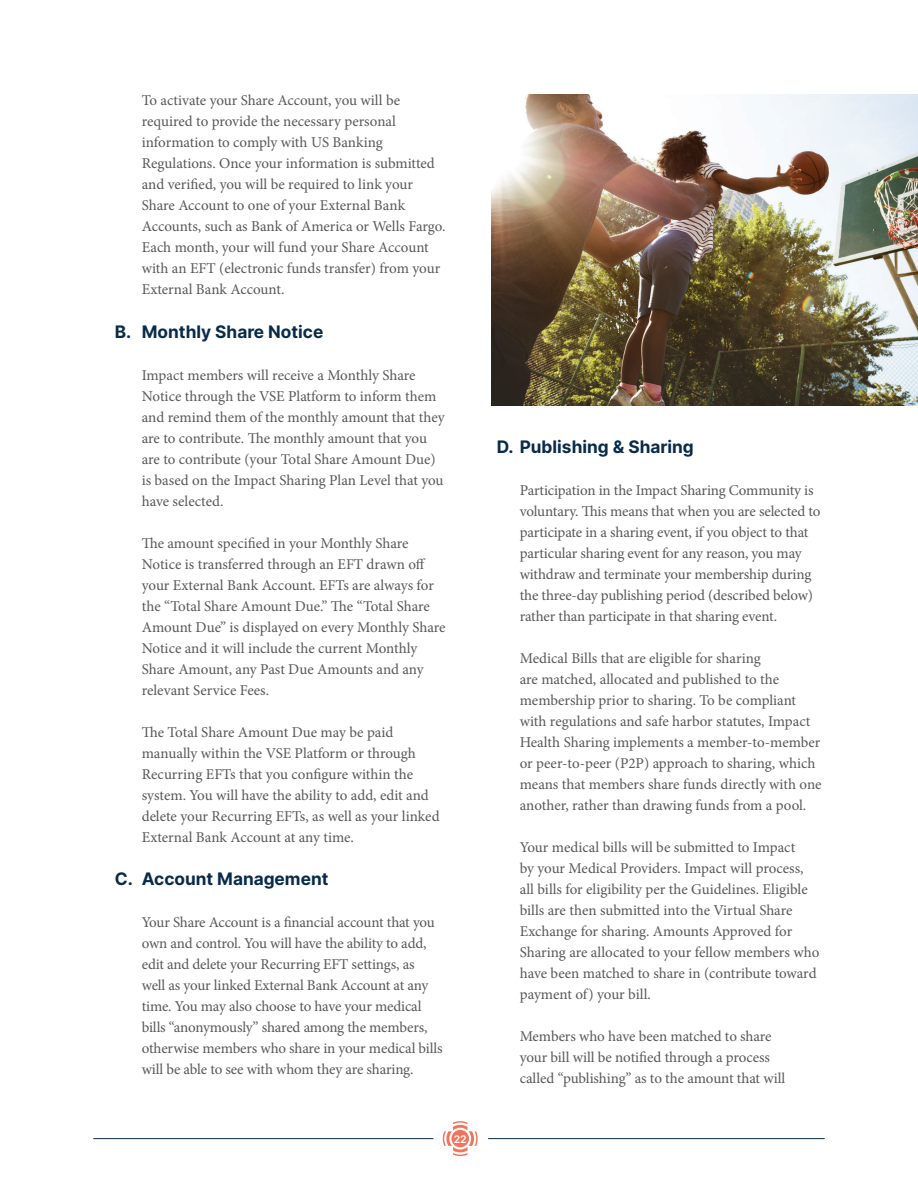
<style>
.page{position:relative;width:918px;height:1188px;background:#fff}
.page>*{position:absolute;margin:0;border:0;box-sizing:border-box;transform-origin:0 0}
.t1{font:17.25px "Inter";color:#092b4a}
.t2{font:15px/21px "Minion Pro";letter-spacing:-.005em;color:#57585a}
.t3{font:10.5px "Inter";color:#fff}
</style>
<div class="page">
<svg style="left:442px;top:1121px;width:36px;height:35px"></svg>
<hr style="left:488px;top:1138px;width:337px;height:1px;background:#092b4a">
<hr style="left:93px;top:1138px;width:340px;height:1px;background:#092b4a">
<img style="left:491px;top:94px;width:427px;height:311px">
<p class="t2" style="left:142px;top:90px;width:305px">To activate your Share Account, you will be required to provide the necessary personal information to comply with US Banking Regulations. Once your information is submitted and verified, you will be required to link your Share Account to one of your External Bank Accounts, such as Bank of America or Wells Fargo.<br>Each month, your will fund your Share Account with an EFT (electronic funds transfer) from your External Bank Account.</p>
<p class="t1" style="left:115px;top:319px;width:210px">B. Monthly Share Notice</p>
<p class="t2" style="left:142px;top:365px;width:305px">Impact members will receive a Monthly Share Notice through the VSE Platform to inform them and remind them of the monthly amount that they are to contribute. The monthly amount that you are to contribute (your Total Share Amount Due) is based on the Impact Sharing Plan Level that you have selected.</p>
<p class="t2" style="left:142px;top:533px;width:305px">The amount specified in your Monthly Share Notice is transferred through an EFT drawn off your External Bank Account. EFTs are always for the “Total Share Amount Due.” The “Total Share Amount Due” is displayed on every Monthly Share Notice and it will include the current Monthly Share Amount, any Past Due Amounts and any relevant Service Fees.</p>
<p class="t2" style="left:142px;top:722px;width:299px">The Total Share Amount Due may be paid manually within the VSE Platform or through Recurring EFTs that you configure within the system. You will have the ability to add, edit and delete your Recurring EFTs, as well as your linked External Bank Account at any time.</p>
<p class="t1" style="left:115px;top:867px;width:215px">C. Account Management</p>
<p class="t2" style="left:142px;top:912px;width:302px">Your Share Account is a financial account that you own and control. You will have the ability to add, edit and delete your Recurring EFT settings, as<br>well as your linked External Bank Account at any time. You may also choose to have your medical bills “anonymously” shared among the members, otherwise members who share in your medical bills will be able to see with whom they are sharing.</p>
<p class="t3" style="left:454px;top:1131px;width:15px">22</p>
<p class="t1" style="left:497px;top:434px;width:199px">D. Publishing &amp; Sharing</p>
<p class="t2" style="left:520px;top:480px;width:302px">Participation in the Impact Sharing Community is voluntary. This means that when you are selected to participate in a sharing event, if you object to that particular sharing event for any reason, you may withdraw and terminate your membership during the three-day publishing period (described below) rather than participate in that sharing event.</p>
<p class="t2" style="left:520px;top:648px;width:303px">Medical Bills that are eligible for sharing<br>are matched, allocated and published to the membership prior to sharing. To be compliant with regulations and safe harbor statutes, Impact Health Sharing implements a member-to-member or peer-to-peer (P2P) approach to sharing, which means that members share funds directly with one another, rather than drawing funds from a pool.</p>
<p class="t2" style="left:520px;top:837px;width:301px">Your medical bills will be submitted to Impact<br>by your Medical Providers. Impact will process, all bills for eligibility per the Guidelines. Eligible bills are then submitted into the Virtual Share Exchange for sharing. Amounts Approved for Sharing are allocated to your fellow members who have been matched to share in (contribute toward payment of) your bill.</p>
<p class="t2" style="left:520px;top:1026px;width:267px">Members who have been matched to share your bill will be notified through a process called “publishing” as to the amount that will</p>
</div>
